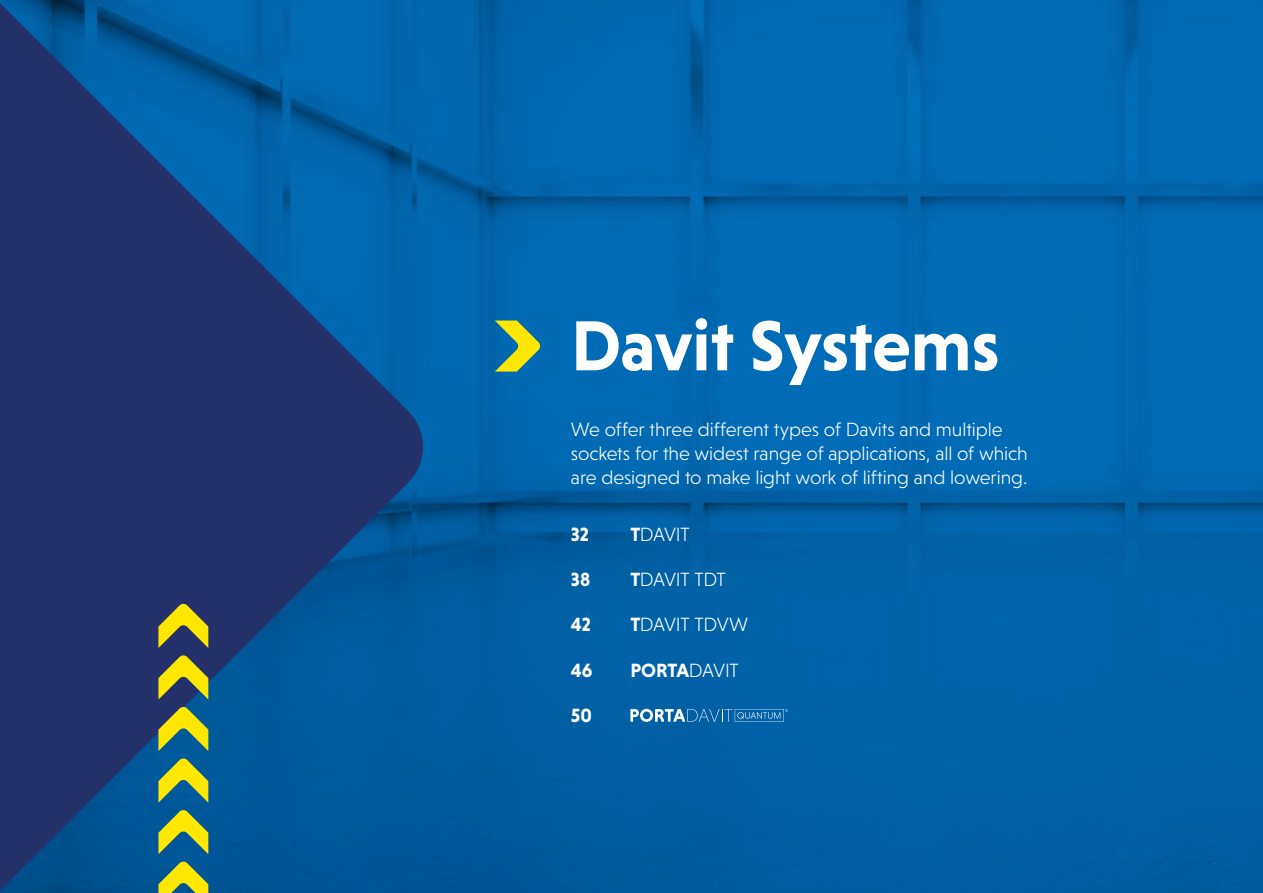
<style>
.page{position:relative;width:1263px;height:893px;background:#fff}
.page>*{position:absolute;margin:0;border:0;box-sizing:border-box;transform-origin:0 0}
.t1{font:700 72px "Niveau Grotesk";letter-spacing:-.005em;color:#fff}
.t2{font:300 19.5px/24px "Niveau Grotesk";letter-spacing:-.005em;color:#fff}
.t3{font:700 19.5px "Niveau Grotesk";color:#fff}
.s1{font-weight:700}
.s2{font-weight:300}
</style>
<div class="page">
<img style="left:428px;top:0;width:835px;height:893px">
<svg style="left:0;top:0;width:428px;height:893px;background:#134684"></svg>
<svg style="left:158px;top:603px;width:50px;height:45px;background:#8b8637"></svg>
<svg style="left:158px;top:655px;width:50px;height:44px;background:#8d8a38"></svg>
<svg style="left:158px;top:706px;width:50px;height:45px;background:#7d974a"></svg>
<svg style="left:158px;top:758px;width:50px;height:45px;background:#789c51"></svg>
<svg style="left:158px;top:809px;width:50px;height:45px;background:#789b4f"></svg>
<svg style="left:158px;top:861px;width:50px;height:32px;background:#90a740"></svg>
<svg style="left:495px;top:321px;width:46px;height:51px;background:#78a45d"></svg>
<svg style="left:630px;top:709px;width:158px;height:13px;background:#448bbd"></svg>
<h1 class="t1" style="left:571px;top:304px;width:430px">Davit Systems</h1>
<p class="t2" style="left:571px;top:417px;width:458px">We offer three different types of Davits and multiple sockets for the widest range of applications, all of which are designed to make light work of lifting and lowering.</p>
<p class="t3" style="left:571px;top:523px;width:20px">32</p>
<p class="t2" style="left:630px;top:522px;width:61px"><span class="s1">T</span>DAVIT</p>
<p class="t3" style="left:571px;top:568px;width:21px">38</p>
<p class="t2" style="left:630px;top:567px;width:97px"><span class="s1">T</span>DAVIT TDT</p>
<p class="t3" style="left:571px;top:613px;width:22px">42</p>
<p class="t2" style="left:630px;top:613px;width:119px"><span class="s1">T</span>DAVIT TDVW</p>
<p class="t3" style="left:571px;top:659px;width:23px">46</p>
<p class="t3" style="left:630px;top:659px;width:110px">PORTA<span class="s2">DAVIT</span></p>
<p class="t3" style="left:571px;top:704px;width:23px">50</p>
</div>
